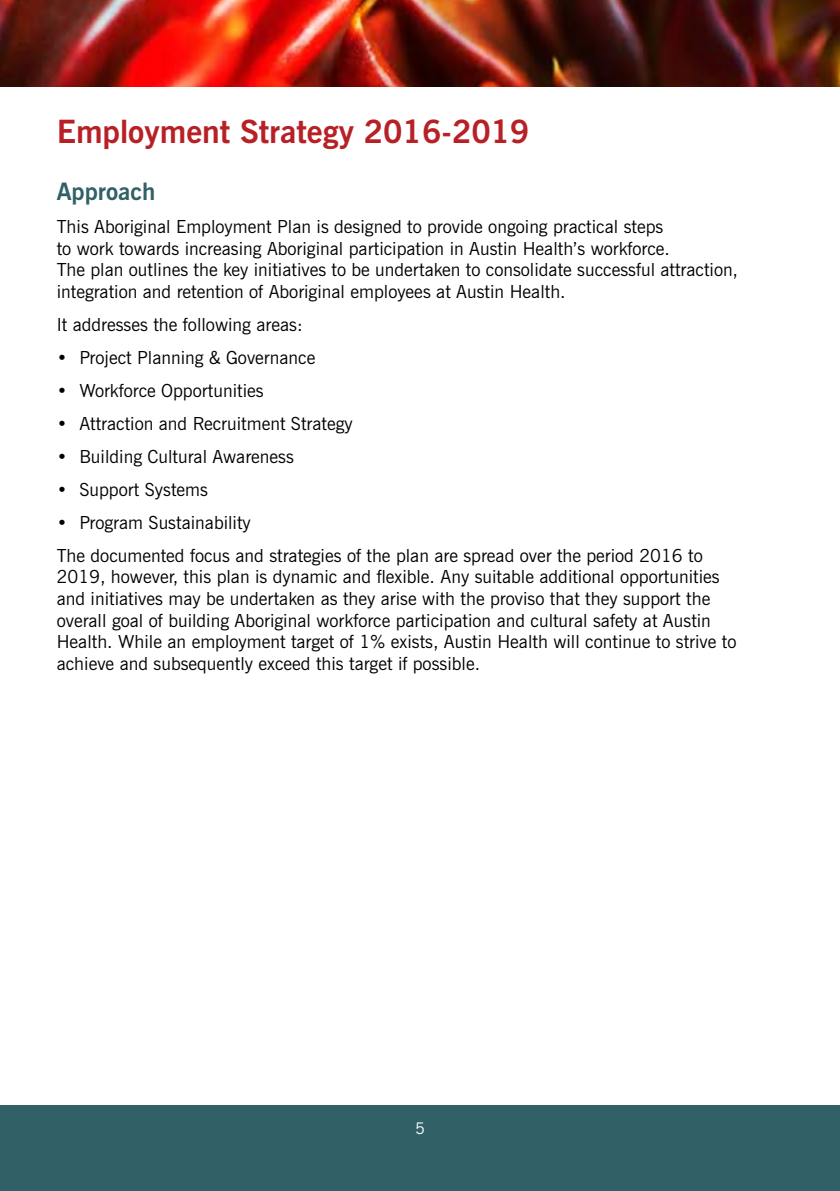
<style>
.page{position:relative;width:840px;height:1191px;background:#fff}
.page>*{position:absolute;margin:0;border:0;box-sizing:border-box;transform-origin:0 0}
.t1{font:700 32px "News Gothic BT";color:#b72126}
.t2{font:700 24px "News Gothic BT";color:#316066}
.t3{font:18px/21.6px "News Gothic BT";color:#000}
.t4{font:16px "News Gothic BT";color:#fff}
</style>
<div class="page">
<div style="left:0;top:1106px;width:839px;height:85px;background:#316066"></div>
<img style="left:0;top:0;width:839px;height:86px">
<h1 class="t1" style="left:57px;top:112px;width:474px">Employment Strategy 2016-2019</h1>
<h2 class="t2" style="left:57px;top:177px;width:100px">Approach</h2>
<p class="t3" style="left:57px;top:216px;width:682px">This Aboriginal Employment Plan is designed to provide ongoing practical steps<br>to work towards increasing Aboriginal participation in Austin Health’s workforce.<br>The plan outlines the key initiatives to be undertaken to consolidate successful attraction, integration and retention of Aboriginal employees at Austin Health.</p>
<p class="t3" style="left:57px;top:314px;width:247px">It addresses the following areas:</p>
<p class="t3" style="left:57px;top:347px;width:260px">• Project Planning &amp; Governance</p>
<p class="t3" style="left:57px;top:379px;width:208px">• Workforce Opportunities</p>
<p class="t3" style="left:57px;top:412px;width:297px">• Attraction and Recruitment Strategy</p>
<p class="t3" style="left:57px;top:445px;width:238px">• Building Cultural Awareness</p>
<p class="t3" style="left:57px;top:478px;width:153px">• Support Systems</p>
<p class="t3" style="left:57px;top:506px;width:647px;line-height:33px">• Program Sustainability<br>The documented focus and strategies of the plan are spread over the period 2016 to</p>
<p class="t3" style="left:57px;top:566px;width:680px">2019, however, this plan is dynamic and flexible. Any suitable additional opportunities and initiatives may be undertaken as they arise with the proviso that they support the overall goal of building Aboriginal workforce participation and cultural safety at Austin Health. While an employment target of 1% exists, Austin Health will continue to strive to achieve and subsequently exceed this target if possible.</p>
<p class="t4" style="left:415px;top:1118px;width:11px">5</p>
</div>
